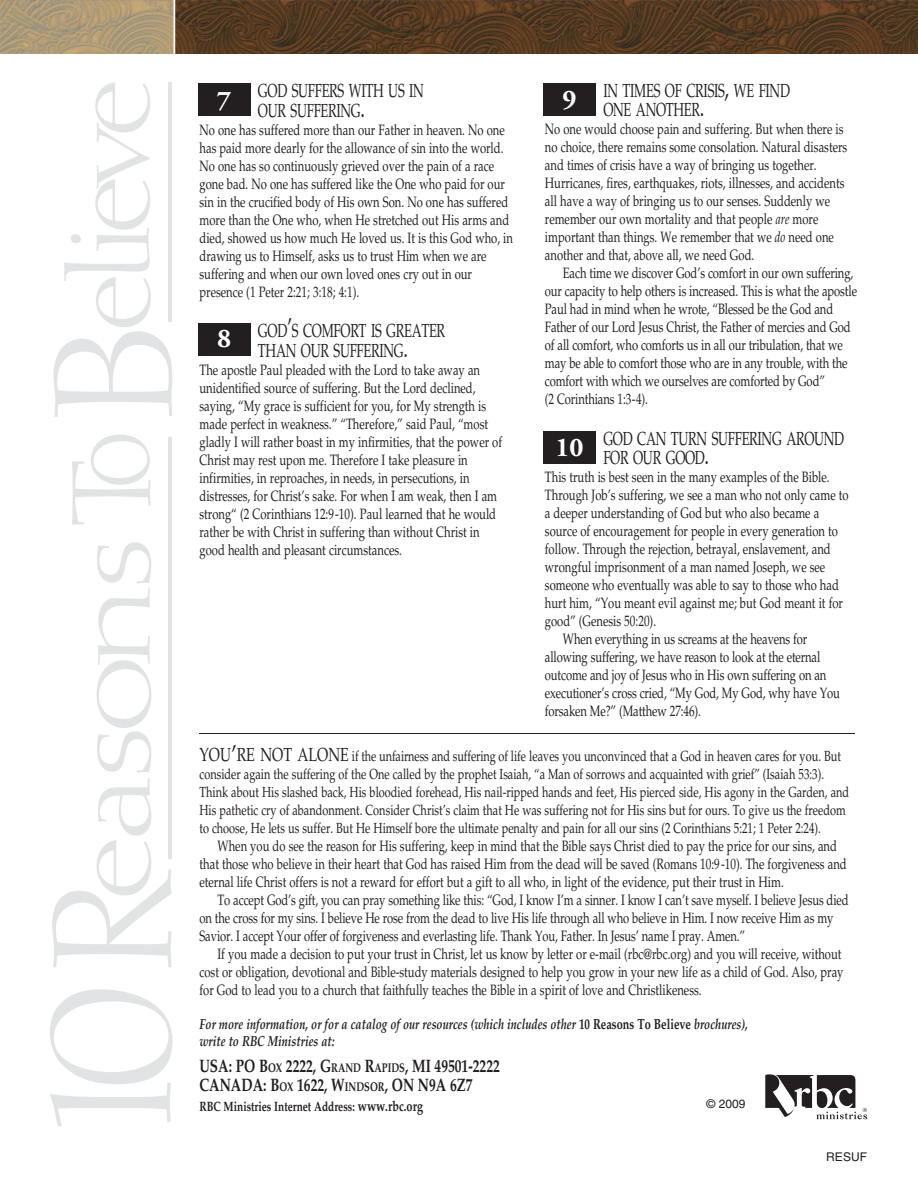
<style>
.page{position:relative;width:918px;height:1188px;background:#fff}
.page>*{position:absolute;margin:0;border:0;box-sizing:border-box;transform-origin:0 0}
.t1{font:700 27px "Adobe Garamond Pro";color:#fff}
.t2{font:18.9px/19.5px "Palatino";letter-spacing:-.02em;color:#231f20;scale:.68 1}
.t3{font:700 18px/19.5px "Palatino";color:#231f20;scale:.75 1}
.t4{font:15px/18px "Palatino";color:#231f20;scale:.75 1}
.t5{font:14.7px/18px "Palatino";color:#231f20;scale:.75 1}
.t6{font:italic 700 14.7px/17.2px "Palatino";color:#231f20;scale:.75 1}
.t7{font:700 13.5px "Palatino";color:#231f20;scale:.75 1}
.t8{font:12px "Helvetica";color:#231f20}
.s1{font-size:27px}
.s2{font-style:italic}
.s3{font-size:18.9px}
.s4{font-style:normal}
.s5{font-size:12.6px}
.s6{font-size:14.7px}
</style>
<div class="page">
<div style="left:543px;top:84px;width:53px;height:32px;background:#231f20"></div>
<div style="left:543px;top:432px;width:53px;height:32px;background:#231f20"></div>
<div style="left:198px;top:323px;width:52px;height:33px;background:#231f20"></div>
<div style="left:198px;top:83px;width:52px;height:33px;background:#231f20"></div>
<img style="left:0;top:0;width:918px;height:54px">
<hr style="left:200px;top:733px;width:655px;height:1px;background:#231f20">
<svg style="left:765px;top:1074px;width:102px;height:45px"></svg>
<svg style="left:50px;top:989px;width:123px;height:137px"></svg>
<svg style="left:52px;top:542px;width:119px;height:425px"></svg>
<hr style="left:168px;top:437px;width:3px;height:421px;background:#e2e3e4">
<svg style="left:72px;top:435px;width:79px;height:90px"></svg>
<svg style="left:54px;top:82px;width:118px;height:335px"></svg>
<p class="t2" style="left:258px;top:81px;width:246px">GOD SUFFERS WITH US IN<br>OUR SUFFERING<span class="s1">.</span></p>
<p class="t4" style="left:199px;top:121px;width:420px">No one has suffered more than our Father in heaven. No one has paid more dearly for the allowance of sin into the world.<br>No one has so continuously grieved over the pain of a race gone bad. No one has suffered like the One who paid for our sin in the crucified body of His own Son. No one has suffered more than the One who, when He stretched out His arms and died, showed us how much He loved us. It is this God who, in drawing us to Himself, asks us to trust Him when we are suffering and when our own loved ones cry out in our presence (1 Peter 2:21; 3:18; 4:1).</p>
<h1 class="t1" style="left:217px;top:85px;width:16px">7</h1>
<p class="t2" style="left:258px;top:321px;width:277px">GOD<span class="s1">’</span>S COMFORT IS GREATER<br>THAN OUR SUFFERING<span class="s1">.</span></p>
<p class="t4" style="left:199px;top:361px;width:405px">The apostle Paul pleaded with the Lord to take away an unidentified source of suffering. But the Lord declined, saying, “My grace is sufficient for you, for My strength is made perfect in weakness.” “Therefore,” said Paul, “most gladly I will rather boast in my infirmities, that the power of Christ may rest upon me. Therefore I take pleasure in infirmities, in reproaches, in needs, in persecutions, in distresses, for Christ’s sake. For when I am weak, then I am strong“ (2 Corinthians 12:9-10). Paul learned that he would rather be with Christ in suffering than without Christ in good health and pleasant circumstances.</p>
<h1 class="t1" style="left:217px;top:323px;width:16px">8</h1>
<p class="t2" style="left:603px;top:81px;width:276px">IN TIMES OF CRISIS<span class="s1">,</span> WE FIND<br>ONE ANOTHER<span class="s1">.</span></p>
<p class="t4" style="left:545px;top:120px;width:405px">No one would choose pain and suffering. But when there is no choice, there remains some consolation. Natural disasters and times of crisis have a way of bringing us together.<br>Hurricanes, fires, earthquakes, riots, illnesses, and accidents all have a way of bringing us to our senses. Suddenly we remember our own mortality and that people <span class="s2">are</span> more important than things. We remember that we <span class="s2">do</span> need one another and that, above all, we need God.</p>
<p class="t4" style="left:545px;top:264px;width:418px;text-indent:18px">Each time we discover God’s comfort in our own suffering, our capacity to help others is increased. This is what the apostle Paul had in mind when he wrote, “Blessed be the God and Father of our Lord Jesus Christ, the Father of mercies and God of all comfort, who comforts us in all our tribulation, that we may be able to comfort those who are in any trouble, with the comfort with which we ourselves are comforted by God”<br>(2 Corinthians 1:3-4).</p>
<h1 class="t1" style="left:563px;top:84px;width:16px">9</h1>
<p class="t2" style="left:603px;top:429px;width:356px">GOD CAN TURN SUFFERING AROUND<br>FOR OUR GOOD<span class="s1">.</span></p>
<p class="t4" style="left:545px;top:468px;width:381px">This truth is best seen in the many examples of the Bible.</p>
<p class="t4" style="left:545px;top:486px;width:407px">Through Job’s suffering, we see a man who not only came to</p>
<p class="t4" style="left:545px;top:504px;width:368px">a deeper understanding of God but who also became a</p>
<p class="t4" style="left:545px;top:522px;width:392px">source of encouragement for people in every generation to</p>
<p class="t4" style="left:545px;top:540px;width:383px">follow. Through the rejection, betrayal, enslavement, and</p>
<p class="t4" style="left:545px;top:558px;width:375px">wrongful imprisonment of a man named Joseph, we see</p>
<p class="t4" style="left:545px;top:576px;width:394px">someone who eventually was able to say to those who had</p>
<p class="t4" style="left:545px;top:594px;width:399px">hurt him, “You meant evil against me; but God meant it for</p>
<p class="t4" style="left:545px;top:612px;width:150px">good” (Genesis 50:20).</p>
<p class="t4" style="left:563px;top:630px;width:327px">When everything in us screams at the heavens for</p>
<p class="t4" style="left:545px;top:648px;width:369px">allowing suffering, we have reason to look at the eternal</p>
<p class="t4" style="left:545px;top:666px;width:377px">outcome and joy of Jesus who in His own suffering on an</p>
<p class="t4" style="left:545px;top:684px;width:395px">executioner’s cross cried, “My God, My God, why have You</p>
<p class="t4" style="left:545px;top:702px;width:210px">forsaken Me?” (Matthew 27:46).</p>
<h1 class="t1" style="left:556px;top:432px;width:30px">10</h1>
<p class="t5" style="left:199px;top:747px;width:868px"><span class="s3">YOU</span><span class="s1">’</span><span class="s3">RE NOT ALONE</span> if the unfairness and suffering of life leaves you unconvinced that a God in heaven cares for you. But consider again the suffering of the One called by the prophet Isaiah, “a Man of sorrows and acquainted with grief” (Isaiah 53:3).<br>Think about His slashed back, His bloodied forehead, His nail-ripped hands and feet, His pierced side, His agony in the Garden, and His pathetic cry of abandonment. Consider Christ’s claim that He was suffering not for His sins but for ours. To give us the freedom to choose, He lets us suffer. But He Himself bore the ultimate penalty and pain for all our sins (2 Corinthians 5:21; 1 Peter 2:24).</p>
<p class="t4" style="left:199px;top:837px;width:865px;text-indent:18px">When you do see the reason for His suffering, keep in mind that the Bible says Christ died to pay the price for our sins, and that those who believe in their heart that God has raised Him from the dead will be saved (Romans 10:9-10). The forgiveness and eternal life Christ offers is not a reward for effort but a gift to all who, in light of the evidence, put their trust in Him.</p>
<p class="t4" style="left:199px;top:891px;width:867px;text-indent:18px">To accept God’s gift, you can pray something like this: “God, I know I’m a sinner. I know I can’t save myself. I believe Jesus died on the cross for my sins. I believe He rose from the dead to live His life through all who believe in Him. I now receive Him as my<br>Savior. I accept Your offer of forgiveness and everlasting life. Thank You, Father. In Jesus’ name I pray. Amen.”</p>
<p class="t4" style="left:199px;top:945px;width:860px;text-indent:18px">If you made a decision to put your trust in Christ, let us know by letter or e-mail (rbc@rbc.org) and you will receive, without cost or obligation, devotional and Bible-study materials designed to help you grow in your new life as a child of God. Also, pray for God to lead you to a church that faithfully teaches the Bible in a spirit of love and Christlikeness.</p>
<p class="t6" style="left:199px;top:1016px;width:733px">For more information, or for a catalog of our resources (which includes other <span class="s4">10 Reasons To Believe</span> brochures), write to RBC Ministries at:</p>
<p class="t3" style="left:199px;top:1056px;width:402px">USA: PO B<span class="s5">OX</span> 2222, G<span class="s5">RAND</span> R<span class="s5">APIDS</span>, MI 49501-2222<br>CANADA: B<span class="s5">OX</span> 1622, W<span class="s5">INDSOR</span>, ON N9A 6Z7</p>
<p class="t7" style="left:199px;top:1098px;width:300px">RBC Ministries Internet Address: <span class="s6">www.rbc.org</span></p>
<p class="t8" style="left:707px;top:1097px;width:40px">© 2009</p>
<p class="t8" style="left:826px;top:1150px;width:42px">RESUF</p>
</div>
